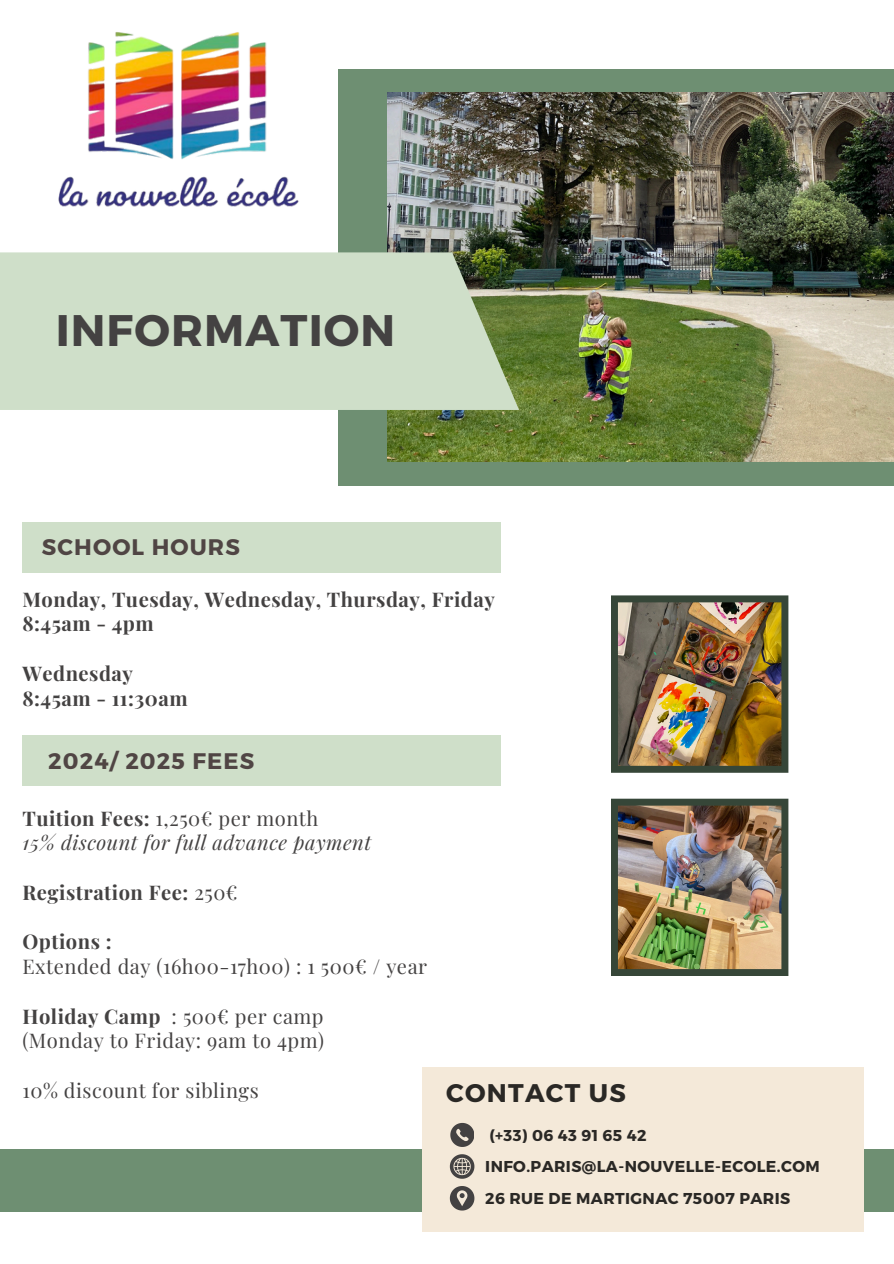
<style>
.page{position:relative;width:894px;height:1264px;background:#fff}
.page>*{position:absolute;margin:0;border:0;box-sizing:border-box;transform-origin:0 0}
.t1{font:700 44.1px "Montserrat";letter-spacing:.025em;color:#444242}
.t2{font:700 25.5px "Montserrat";letter-spacing:.05em;color:#2a2825}
.t3{font:700 22.5px "Montserrat";letter-spacing:.05em;color:#504544}
.t4{font:20.1px/24.8px "Playfair Display";letter-spacing:.025em;color:#444242}
.t5{font:700 20.1px/24.8px "Playfair Display";letter-spacing:.025em;color:#444242}
.t6{font:italic 20.1px/24.8px "Playfair Display";letter-spacing:.025em;color:#444242}
.t7{font:700 15.75px "Montserrat";letter-spacing:.025em;color:#2a2825}
.s1{font-weight:700;font-style:normal}
.s2{font-style:normal}
.s3{font-weight:400}
.s4{font-weight:700}
</style>
<div class="page">
<div style="left:338px;top:69px;width:555px;height:417px;background:#6e8f72"></div>
<img style="left:387px;top:93px;width:506px;height:369px">
<svg style="left:0;top:252px;width:519px;height:158px;background:#c7d7bf"></svg>
<img style="left:58px;top:32px;width:241px;height:175px">
<div style="left:0;top:1148px;width:893px;height:62px;background:#6e8f72"></div>
<div style="left:22px;top:735px;width:478px;height:50px;background:#cfdfc9"></div>
<div style="left:22px;top:522px;width:478px;height:50px;background:#cfdfc9"></div>
<img style="left:611px;top:798px;width:177px;height:178px">
<img style="left:611px;top:595px;width:177px;height:177px">
<div style="left:422px;top:1066px;width:440px;height:165px;background:#f4e9d9"></div>
<svg style="left:449px;top:1154px;width:25px;height:24px"></svg>
<svg style="left:450px;top:1122px;width:24px;height:24px"></svg>
<svg style="left:449px;top:1186px;width:25px;height:24px"></svg>
<h4 class="t1" style="left:56px;top:302px;width:341px">INFORMATION</h4>
<h5 class="t3" style="left:42px;top:532px;width:199px">SCHOOL HOURS</h5>
<h5 class="t5" style="left:22px;top:586px;width:473px">Monday, Tuesday, Wednesday, Thursday, Friday<br>8:45am - 4pm</h5>
<h5 class="t5" style="left:22px;top:660px;width:166px">Wednesday<br>8:45am - 11:30am</h5>
<h4 class="t3" style="left:48px;top:746px;width:207px">2024/ 2025 FEES</h4>
<h3 class="t6" style="left:22px;top:804px;width:350px"><span class="s1">Tuition Fees:</span> <span class="s2">1,250€ per month<br></span>15% discount for full advance payment</h3>
<p class="t5" style="left:22px;top:879px;width:217px">Registration Fee: <span class="s3">250€</span></p>
<p class="t4" style="left:22px;top:928px;width:406px"><span class="s4">Options :<br></span>Extended day (16h00-17h00) : 1 500€ / year</p>
<h5 class="t4" style="left:22px;top:1002px;width:303px"><span class="s4">Holiday Camp</span> : 500€ per camp (Monday to Friday: 9am to 4pm)</h5>
<h5 class="t4" style="left:22px;top:1077px;width:238px">10% discount for siblings</h5>
<h2 class="t2" style="left:446px;top:1076px;width:181px">CONTACT US</h2>
<p class="t7" style="left:489px;top:1124px;width:159px">(+33) 06 43 91 65 42</p>
<p class="t7" style="left:485px;top:1156px;width:336px">INFO.PARIS@LA-NOUVELLE-ECOLE.COM</p>
<p class="t7" style="left:485px;top:1188px;width:306px">26 RUE DE MARTIGNAC 75007 PARIS</p>
</div>
